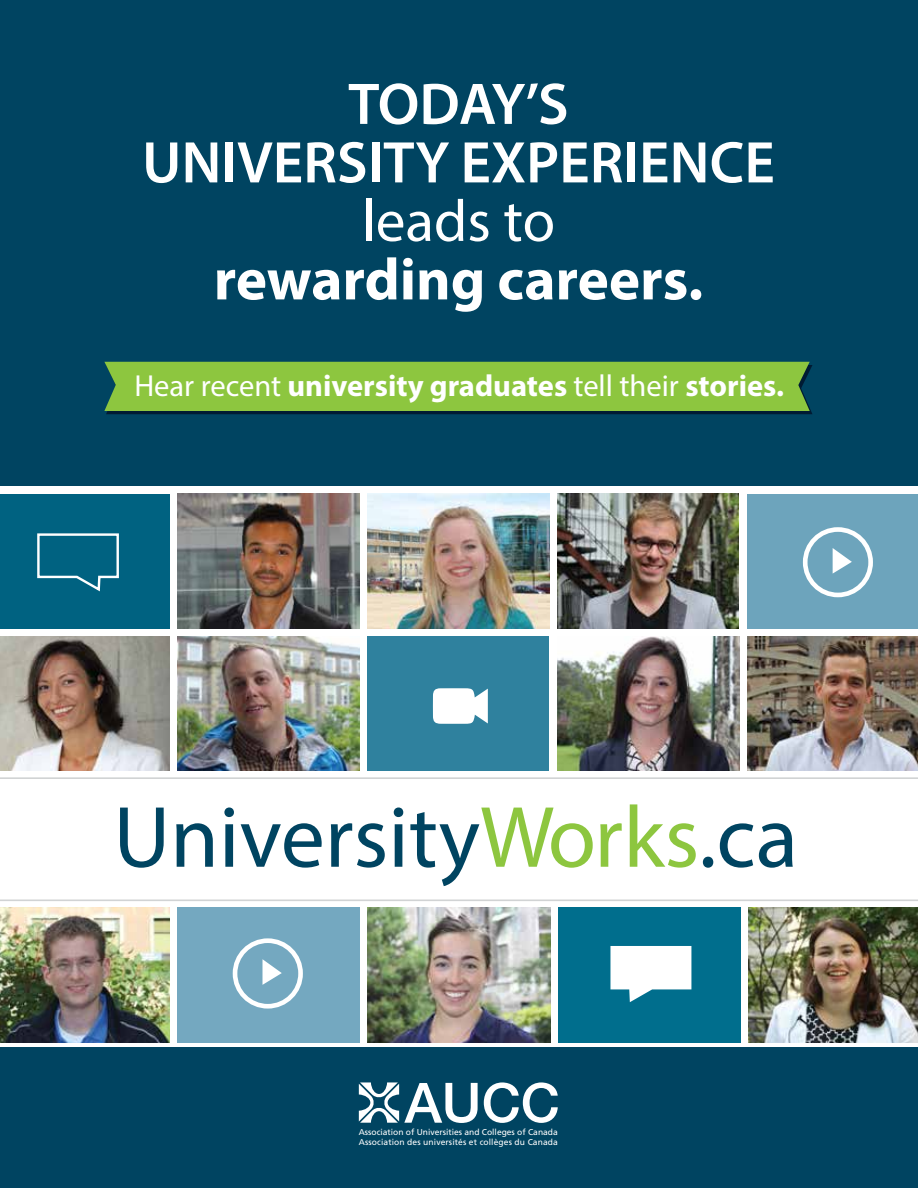
<style>
.page{position:relative;width:918px;height:1188px;background:#fff}
.page>*{position:absolute;margin:0;border:0;box-sizing:border-box;transform-origin:0 0}
.t1{font:87.75px "Myriad Pro";color:#004461}
.t2{font:600 59.25px/58.5px "Myriad Pro";color:#fff;text-align:center}
.t3{font:700 59.25px "Myriad Pro";color:#fff}
.t4{font:59.25px "Myriad Pro";color:#fff}
.t5{font:700 30.45px "Myriad Pro";color:#fff}
.t6{font:8.55px/9px "Frutiger";color:#fff}
.s1{font-weight:400}
.s2{color:#8dc63f}
</style>
<div class="page">
<div style="left:0;top:0;width:918px;height:486px;background:#004461"></div>
<div style="left:0;top:1048px;width:918px;height:140px;background:#004461"></div>
<svg style="left:484px;top:1082px;width:74px;height:41px"></svg>
<svg style="left:359px;top:1082px;width:119px;height:41px"></svg>
<svg style="left:104px;top:362px;width:709px;height:52px;background:#82b93e"></svg>
<hr style="left:0;top:900px;width:918px;height:1px;background:#d1d3d4">
<hr style="left:0;top:777px;width:918px;height:2px;background:#d1d3d4">
<img style="left:0;top:908px;width:170px;height:135px">
<div style="left:178px;top:908px;width:182px;height:135px;background:#74a8c0"></div>
<img style="left:748px;top:908px;width:170px;height:135px">
<img style="left:368px;top:908px;width:182px;height:135px">
<div style="left:558px;top:908px;width:182px;height:135px;background:#006e8d"></div>
<svg style="left:610px;top:946px;width:81px;height:56px"></svg>
<div style="left:233px;top:938px;width:70px;height:71px;border:5px solid #fff;border-radius:50%"></div>
<svg style="left:263px;top:959px;width:19px;height:26px"></svg>
<div style="left:0;top:494px;width:169px;height:135px;background:#006281"></div>
<img style="left:178px;top:636px;width:181px;height:135px">
<img style="left:747px;top:636px;width:171px;height:135px">
<img style="left:178px;top:494px;width:181px;height:135px">
<div style="left:747px;top:494px;width:171px;height:135px;background:#6da4bc"></div>
<div style="left:367px;top:636px;width:182px;height:135px;background:#2f819e"></div>
<img style="left:367px;top:494px;width:182px;height:135px">
<img style="left:557px;top:636px;width:182px;height:135px">
<img style="left:557px;top:494px;width:182px;height:135px">
<img style="left:0;top:636px;width:169px;height:135px">
<svg style="left:37px;top:533px;width:82px;height:59px"></svg>
<div style="left:803px;top:527px;width:70px;height:70px;border:5px solid #fff;border-radius:50%"></div>
<svg style="left:833px;top:548px;width:19px;height:26px"></svg>
<svg style="left:433px;top:688px;width:55px;height:36px;background:#eaf2f5"></svg>
<h2 class="t2" style="left:142px;top:73px;width:634px">TODAY’S<br>UNIVERSITY EXPERIENCE</h2>
<h2 class="t4" style="left:362px;top:185px;width:195px">leads to</h2>
<h2 class="t3" style="left:214px;top:241px;width:491px">rewarding careers.</h2>
<h3 class="t5" style="left:134px;top:365px;width:651px"><span class="s1">Hear recent</span> university graduates <span class="s1">tell their</span> stories.</h3>
<h1 class="t1" style="left:113px;top:783px;width:686px">University<span class="s2">Works</span>.ca</h1>
<p class="t6" style="left:359px;top:1128px;width:201px">Association of Universities and Colleges of Canada<br>Association des universités et collèges du Canada</p>
</div>
